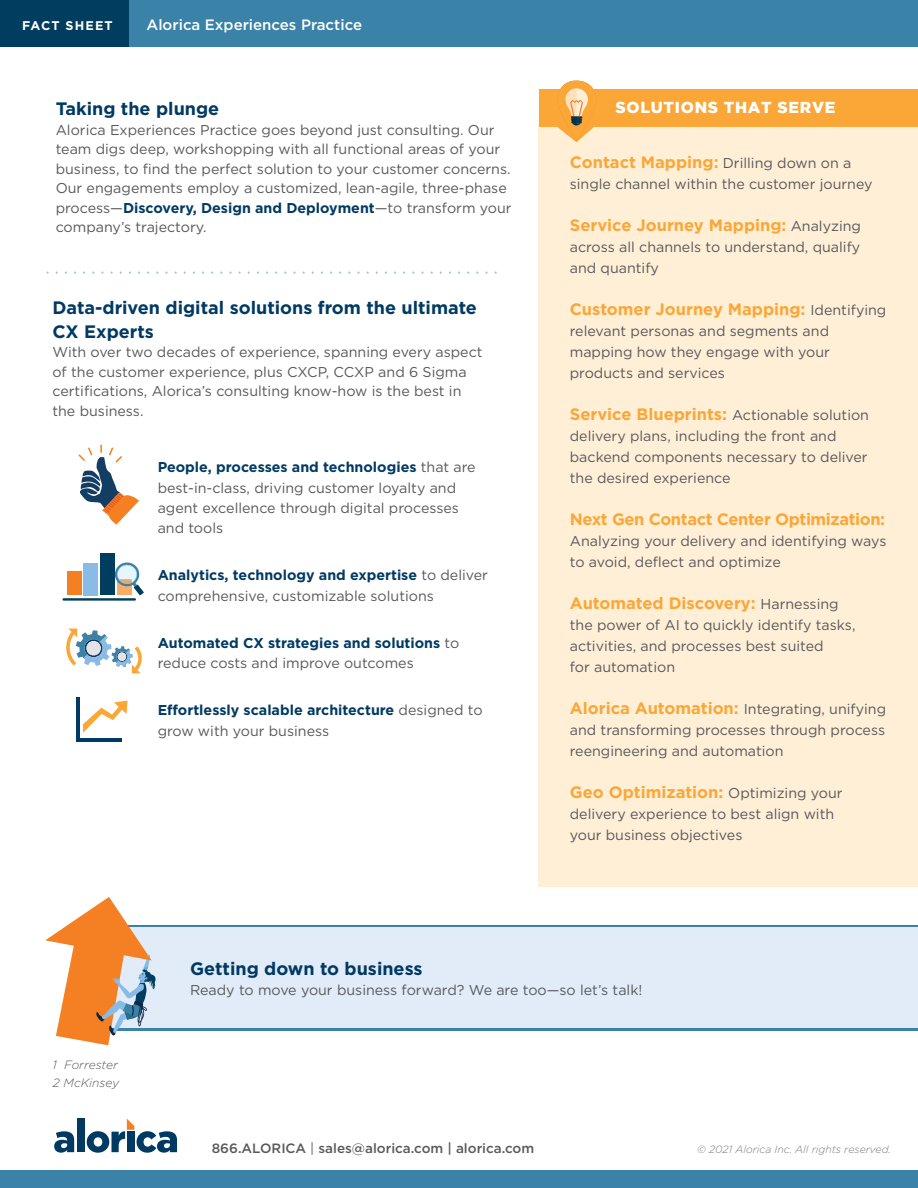
<style>
.page{position:relative;width:918px;height:1188px;background:#fff}
.page>*{position:absolute;margin:0;border:0;box-sizing:border-box;transform-origin:0 0}
.t1{font:700 18px/24px "Gotham";color:#003a63}
.t2{font:700 16.5px "Gotham";color:#faa737}
.t3{font:700 16.5px "Gotham";letter-spacing:-.025em;color:#faa737}
.t4{font:900 15.9px "Gotham";letter-spacing:.05em;color:#fff}
.t5{font:500 15px "Gotham";color:#fff}
.t6{font:14.25px/21px "Gotham";color:#58595b}
.t7{font:700 14.25px/20.2px "Gotham";color:#003a63}
.t8{font:500 13.5px "Gotham";color:#58595b}
.t9{font:700 12.6px "Gotham";letter-spacing:.09em;color:#fff}
.t10{font:italic 300 12px/18px "Gotham";color:#58595b}
.t11{font:italic 300 10.5px "Gotham";color:#797a7d}
.s1{font-weight:700;color:#003a63}
.s2{font-weight:400;color:#58595b}
.s3{font-weight:400;font-size:14.25px;color:#58595b}
.s4{font-weight:700;font-size:16.5px;color:#faa737}
.s5{font-weight:400}
</style>
<div class="page">
<div style="left:538px;top:123px;width:380px;height:764px;background:#ffefd7"></div>
<div style="left:540px;top:89px;width:378px;height:38px;background:#faa737"></div>
<div style="left:0;top:0;width:918px;height:46px;background:#3a82a7"></div>
<div style="left:0;top:0;width:129px;height:47px;background:#003d5e"></div>
<svg style="left:54px;top:1131px;width:20px;height:22px"></svg>
<div style="left:77px;top:1119px;width:7px;height:33px;background:#003a63"></div>
<svg style="left:87px;top:1119px;width:90px;height:34px"></svg>
<div style="left:0;top:1170px;width:918px;height:18px;background:#3a82a7"></div>
<svg style="left:48px;top:272px;width:439px;height:2px"></svg>
<div style="left:82px;top:926px;width:836px;height:104px;background:#e2ecf8"></div>
<hr style="left:71px;top:1028px;width:847px;height:3px;background:#3a82a7">
<hr style="left:74px;top:926px;width:844px;height:1px;background:#3a82a7">
<svg style="left:557px;top:81px;width:37px;height:61px"></svg>
<svg style="left:79px;top:445px;width:60px;height:80px"></svg>
<div style="left:83px;top:563px;width:15px;height:32px;background:#89bbe4"></div>
<div style="left:67px;top:571px;width:15px;height:24px;background:#f58023"></div>
<div style="left:100px;top:554px;width:15px;height:41px;background:#003d5e"></div>
<svg style="left:115px;top:562px;width:29px;height:33px"></svg>
<hr style="left:63px;top:598px;width:73px;height:3px;background:#003d5e">
<svg style="left:66px;top:629px;width:76px;height:44px"></svg>
<hr style="left:76px;top:697px;width:4px;height:45px;background:#003a63">
<hr style="left:76px;top:738px;width:46px;height:4px;background:#003a63">
<svg style="left:83px;top:701px;width:45px;height:32px"></svg>
<svg style="left:45px;top:897px;width:111px;height:148px"></svg>
<p class="t9" style="left:22px;top:17px;width:92px">FACT SHEET</p>
<p class="t5" style="left:147px;top:14px;width:217px">Alorica Experiences Practice</p>
<p class="t1" style="left:56px;top:97px;width:165px">Taking the plunge</p>
<p class="t6" style="left:56px;top:120px;width:457px;line-height:19.5px">Alorica Experiences Practice goes beyond just consulting. Our team digs deep, workshopping with all functional areas of your business, to find the perfect solution to your customer concerns.<br>Our engagements employ a customized, lean-agile, three-phase process—<span class="s1">Discovery, Design and Deployment</span>—to transform your company’s trajectory.</p>
<p class="t1" style="left:52px;top:295px;width:426px">Data-driven digital solutions from the ultimate<br>CX Experts</p>
<p class="t6" style="left:52px;top:342px;width:432px;line-height:19.5px">With over two decades of experience, spanning every aspect of the customer experience, plus CXCP, CCXP and 6 Sigma certifications, Alorica’s consulting know-how is the best in the business.</p>
<p class="t6" style="left:158px;top:457px;width:320px;line-height:20.2px"><span class="s1">People, processes and technologies</span> that are best-in-class, driving customer loyalty and agent excellence through digital processes and tools</p>
<p class="t6" style="left:158px;top:565px;width:332px;line-height:20.2px"><span class="s1">Analytics, technology and expertise</span> to deliver comprehensive, customizable solutions</p>
<p class="t7" style="left:158px;top:633px;width:303px">Automated CX strategies and solutions <span class="s2">to reduce costs and improve outcomes</span></p>
<p class="t7" style="left:158px;top:700px;width:326px">Effortlessly scalable architecture <span class="s2">designed to grow with your business</span></p>
<p class="t4" style="left:615px;top:98px;width:222px">SOLUTIONS THAT SERVE</p>
<p class="t2" style="left:570px;top:151px;width:283px">Contact Mapping: <span class="s3">Drilling down on a</span></p>
<p class="t6" style="left:570px;top:173px;width:304px">single channel within the customer journey</p>
<p class="t2" style="left:570px;top:214px;width:293px">Service Journey Mapping: <span class="s3">Analyzing</span></p>
<p class="t6" style="left:570px;top:236px;width:292px">across all channels to understand, qualify and quantify</p>
<p class="t2" style="left:570px;top:298px;width:318px">Customer Journey Mapping: <span class="s3">Identifying</span></p>
<p class="t6" style="left:570px;top:320px;width:262px;text-align:justify">relevant personas and segments and mapping how they engage with your products and services</p>
<p class="t2" style="left:570px;top:403px;width:301px">Service Blueprints: <span class="s3">Actionable solution</span></p>
<p class="t6" style="left:570px;top:425px;width:299px">delivery plans, including the front and backend components necessary to deliver the desired experience</p>
<p class="t3" style="left:570px;top:508px;width:317px">Next Gen Contact Center Optimization:</p>
<p class="t6" style="left:570px;top:530px;width:318px">Analyzing your delivery and identifying ways to avoid, deflect and optimize</p>
<p class="t2" style="left:570px;top:592px;width:270px">Automated Discovery: <span class="s3">Harnessing</span></p>
<p class="t6" style="left:570px;top:614px;width:287px">the power of AI to quickly identify tasks, activities, and processes best suited<br>for automation</p>
<p class="t6" style="left:570px;top:698px;width:318px;text-align:justify"><span class="s4">Alorica Automation:</span> Integrating, unifying and transforming processes through process reengineering and automation</p>
<p class="t2" style="left:570px;top:781px;width:274px">Geo Optimization: <span class="s3">Optimizing your</span></p>
<p class="t6" style="left:570px;top:803px;width:266px">delivery experience to best align with your business objectives</p>
<p class="t10" style="left:53px;top:1056px;width:68px">1 Forrester<br>2 McKinsey</p>
<p class="t1" style="left:190px;top:956px;width:234px">Getting down to business</p>
<p class="t6" style="left:190px;top:979px;width:454px">Ready to move your business forward? We are too—so let’s talk!</p>
<p class="t8" style="left:212px;top:1140px;width:324px">866.ALORICA <span class="s5">|</span> sales@alorica.com | alorica.com</p>
<p class="t11" style="left:697px;top:1143px;width:195px">© 2021 Alorica Inc. All rights reserved.</p>
</div>
